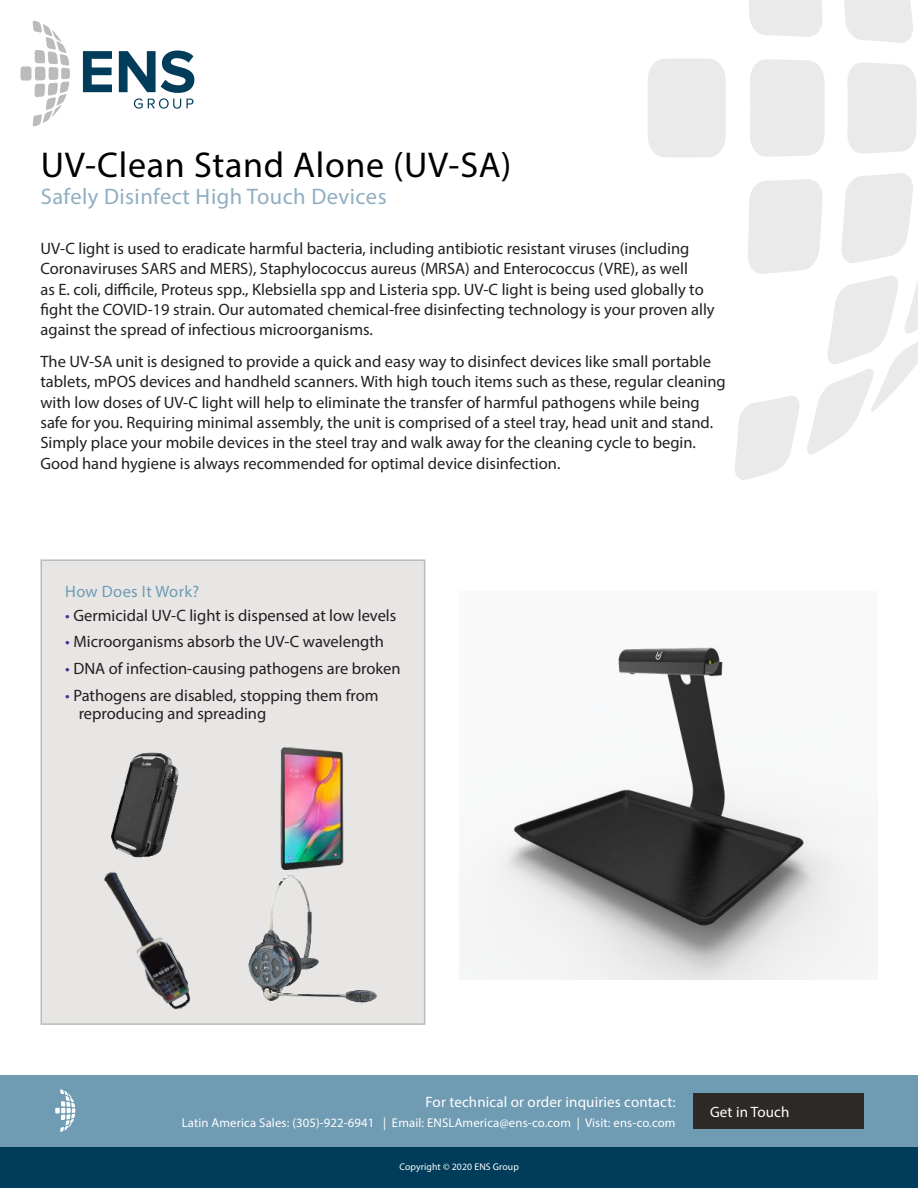
<style>
.page{position:relative;width:918px;height:1188px;background:#fff}
.page>*{position:absolute;margin:0;border:0;box-sizing:border-box;transform-origin:0 0}
.t1{font:36px "Myriad Pro";letter-spacing:.02em;color:#000}
.t2{font:22.5px "Myriad Pro";letter-spacing:.02em;color:#90aec2}
.t3{font:16.5px/20.4px "Myriad Pro";color:#221f1f}
.t4{font:16.5px "Myriad Pro";letter-spacing:.02em;color:#6f9bb3}
.t5{font:15px "Myriad Pro";letter-spacing:.01em;color:#fff}
.t6{font:12.75px "Myriad Pro";letter-spacing:.01em;color:#fff}
.t7{font:9.75px "Myriad Pro";letter-spacing:.01em;color:#fff}
.s1{color:#422f90}
</style>
<div class="page">
<img style="left:459px;top:647px;width:419px;height:332px">
<div style="left:41px;top:559px;width:384px;height:466px;background:#e7e6e5;border:2px solid #bbb"></div>
<svg style="left:21px;top:20px;width:49px;height:107px"></svg>
<svg style="left:83px;top:51px;width:29px;height:41px"></svg>
<svg style="left:119px;top:51px;width:75px;height:58px"></svg>
<svg style="left:648px;top:0;width:270px;height:480px"></svg>
<img style="left:111px;top:752px;width:68px;height:106px">
<img style="left:104px;top:871px;width:87px;height:139px">
<div style="left:0;top:1146px;width:918px;height:42px;background:#023c5b"></div>
<div style="left:0;top:1075px;width:918px;height:71px;background:#6f9bb3"></div>
<svg style="left:55px;top:1089px;width:20px;height:43px"></svg>
<div style="left:693px;top:1093px;width:170px;height:36px;background:#2d2926"></div>
<img style="left:280px;top:748px;width:64px;height:121px">
<img style="left:248px;top:875px;width:129px;height:129px">
<h1 class="t1" style="left:41px;top:150px;width:472px">UV-Clean Stand Alone (UV-SA)</h1>
<h2 class="t2" style="left:41px;top:187px;width:347px">Safely Disinfect High Touch Devices</h2>
<p class="t3" style="left:40px;top:240px;width:676px">UV-C light is used to eradicate harmful bacteria, including antibiotic resistant viruses (including Coronaviruses SARS and MERS), Staphylococcus aureus (MRSA) and Enterococcus (VRE), as well<br>as E. coli, difficile, Proteus spp., Klebsiella spp and Listeria spp. UV-C light is being used globally to fight the COVID-19 strain. Our automated chemical-free disinfecting technology is your proven ally against the spread of infectious microorganisms.</p>
<p class="t3" style="left:40px;top:353px;width:687px">The UV-SA unit is designed to provide a quick and easy way to disinfect devices like small portable tablets, mPOS devices and handheld scanners. With high touch items such as these, regular cleaning with low doses of UV-C light will help to eliminate the transfer of harmful pathogens while being safe for you. Requiring minimal assembly, the unit is comprised of a steel tray, head unit and stand.<br>Simply place your mobile devices in the steel tray and walk away for the cleaning cycle to begin.<br>Good hand hygiene is always recommended for optimal device disinfection.</p>
<p class="t4" style="left:65px;top:584px;width:135px">How Does It Work?</p>
<p class="t3" style="left:65px;top:606px;width:333px"><span class="s1">•</span> Germicidal UV-C light is dispensed at low levels</p>
<p class="t3" style="left:65px;top:633px;width:320px"><span class="s1">•</span> Microorganisms absorb the UV-C wavelength</p>
<p class="t3" style="left:65px;top:660px;width:337px"><span class="s1">•</span> DNA of infection-causing pathogens are broken</p>
<p class="t3" style="left:79px;top:687px;width:301px;line-height:18px;text-indent:-14px"><span class="s1">•</span> Pathogens are disabled, stopping them from reproducing and spreading</p>
<p class="t5" style="left:426px;top:1096px;width:251px">For technical or order inquiries contact:</p>
<p class="t6" style="left:182px;top:1117px;width:495px">Latin America Sales: (305)-922-6941 | Email: ENSLAmerica@ens-co.com | Visit: ens-co.com</p>
<p class="t7" style="left:399px;top:1163px;width:121px">Copyright © 2020 ENS Group</p>
<p class="t5" style="left:710px;top:1105px;width:81px">Get in Touch</p>
</div>
